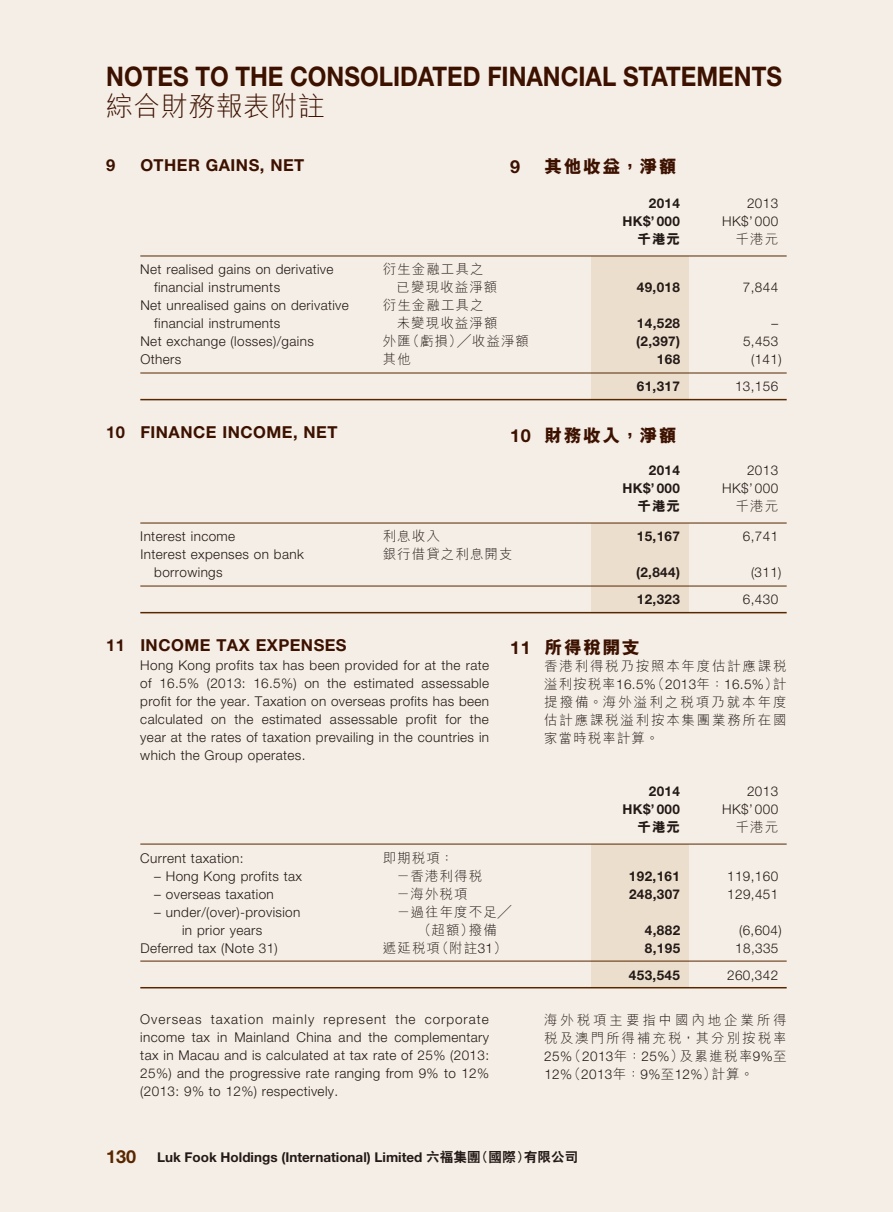
<style>
.page{position:relative;width:893px;height:1212px;background:#f5eee6}
.page>*{position:absolute;margin:0;border:0;box-sizing:border-box;transform-origin:0 0}
.t1{font:700 27px "Helvetica Neue LT Std";color:#3c1100;scale:.89 1}
.t2{font:300 27px "M Hei HK";letter-spacing:.015em;color:#3c1100}
.t3{font:800 18px "M Hei HK";letter-spacing:.08em;color:#3c1100}
.t4{font:700 18px "Helvetica Neue LT Std";color:#3c1100}
.t5{font:700 16.5px "Helvetica Neue LT Std";letter-spacing:.03em;color:#3c1100}
.t6{font:300 13.5px/18px "Helvetica Neue LT Std";letter-spacing:.03em;color:#231916;text-align:justify}
.t7{font:300 13.5px/18px "M Hei HK";letter-spacing:.08em;color:#231916;text-align:justify}
.t8{font:700 13.5px "Helvetica Neue LT Std";letter-spacing:.03em;color:#231916}
.t9{font:700 13.5px "Helvetica Neue LT Std";color:#231916}
.t10{font:300 13.5px/18px "M Hei HK";letter-spacing:.21em;color:#231916}
.t11{font:300 13.5px "M Hei HK";letter-spacing:.13em;color:#231916}
.t12{font:800 13.5px "M Hei HK";letter-spacing:.08em;color:#231916}
.s1{font-family:"Helvetica Neue LT Std"}
.s2{font-family:"Helvetica Neue LT Std";font-weight:700}
.s3{font-family:"M Hei HK"}
.s4{font-size:18px;color:#582700}
.s5{font-family:"C Hei 2 HK";font-weight:800}
</style>
<div class="page">
<div style="left:591px;top:256px;width:98px;height:142px;background:#ebdecd"></div>
<hr style="left:140px;top:256px;width:647px;height:1px;background:#582700">
<hr style="left:140px;top:373px;width:647px;height:1px;background:#582700">
<hr style="left:140px;top:399px;width:647px;height:1px;background:#582700">
<div style="left:591px;top:523px;width:98px;height:89px;background:#ebdecd"></div>
<hr style="left:140px;top:523px;width:647px;height:1px;background:#582700">
<hr style="left:140px;top:586px;width:647px;height:1px;background:#582700">
<hr style="left:140px;top:612px;width:647px;height:1px;background:#582700">
<div style="left:591px;top:844px;width:98px;height:144px;background:#ebdecd"></div>
<hr style="left:140px;top:844px;width:647px;height:1px;background:#582700">
<hr style="left:140px;top:961px;width:647px;height:1px;background:#582700">
<hr style="left:140px;top:987px;width:647px;height:1px;background:#582700">
<h1 class="t1" style="left:106px;top:60px;width:761px">NOTES TO THE CONSOLIDATED FINANCIAL STATEMENTS</h1>
<h1 class="t2" style="left:106px;top:87px;width:220px">綜合財務報表附註</h1>
<p class="t5" style="left:106px;top:155px;width:11px">9</p>
<p class="t5" style="left:140px;top:155px;width:26px">OTHER</p>
<p class="t5" style="left:206px;top:155px;width:12px">GAINS</p>
<p class="t5" style="left:260px;top:155px;width:23px">, NET</p>
<h2 class="t4" style="left:510px;top:156px;width:12px">9</h2>
<h2 class="t3" style="left:544px;top:155px;width:134px">其他收益，淨額</h2>
<p class="t8" style="left:649px;top:195px;width:33px">2014</p>
<p class="t6" style="left:747px;top:194px;width:33px">2013</p>
<p class="t8" style="left:623px;top:213px;width:59px">HK$’ 000</p>
<p class="t6" style="left:722px;top:212px;width:57px">HK$’ 000</p>
<p class="t12" style="left:637px;top:230px;width:44px">千港元</p>
<p class="t7" style="left:736px;top:230px;width:44px">千港元</p>
<p class="t6" style="left:140px;top:260px;width:195px">Net realised gains on derivative</p>
<p class="t7" style="left:383px;top:260px;width:102px">衍生金融工具之</p>
<p class="t6" style="left:154px;top:278px;width:127px">financial instruments</p>
<p class="t7" style="left:383px;top:278px;width:116px">　已變現收益淨額</p>
<p class="t8" style="left:637px;top:279px;width:45px">49,018</p>
<p class="t6" style="left:743px;top:278px;width:37px">7,844</p>
<p class="t6" style="left:140px;top:296px;width:210px">Net unrealised gains on derivative</p>
<p class="t7" style="left:383px;top:296px;width:102px">衍生金融工具之</p>
<p class="t6" style="left:154px;top:314px;width:127px">financial instruments</p>
<p class="t7" style="left:383px;top:314px;width:116px">　未變現收益淨額</p>
<p class="t8" style="left:637px;top:315px;width:45px">14,528</p>
<p class="t6" style="left:771px;top:314px;width:8px">–</p>
<p class="t6" style="left:140px;top:332px;width:175px">Net exchange (losses)/gains</p>
<p class="t7" style="left:383px;top:332px;width:148px">外匯（虧損）╱收益淨額</p>
<p class="t8" style="left:636px;top:333px;width:46px">(2,397)</p>
<p class="t6" style="left:743px;top:332px;width:37px">5,453</p>
<p class="t6" style="left:141px;top:350px;width:42px">Others</p>
<p class="t7" style="left:383px;top:350px;width:30px">其他</p>
<p class="t8" style="left:657px;top:351px;width:25px">168</p>
<p class="t6" style="left:751px;top:350px;width:32px">(141)</p>
<p class="t8" style="left:637px;top:378px;width:45px">61,317</p>
<p class="t6" style="left:735px;top:377px;width:45px">13,156</p>
<p class="t5" style="left:106px;top:422px;width:56px">10 FINANCE</p>
<p class="t5" style="left:222px;top:422px;width:13px">INCOME</p>
<p class="t5" style="left:293px;top:422px;width:23px">, NET</p>
<p class="t8" style="left:649px;top:462px;width:33px">2014</p>
<p class="t6" style="left:747px;top:461px;width:33px">2013</p>
<p class="t8" style="left:623px;top:480px;width:59px">HK$’ 000</p>
<p class="t6" style="left:722px;top:479px;width:57px">HK$’ 000</p>
<p class="t12" style="left:637px;top:497px;width:44px">千港元</p>
<p class="t7" style="left:736px;top:497px;width:44px">千港元</p>
<p class="t6" style="left:140px;top:527px;width:96px">Interest income</p>
<p class="t7" style="left:383px;top:527px;width:59px">利息收入</p>
<p class="t8" style="left:637px;top:528px;width:45px">15,167</p>
<p class="t6" style="left:743px;top:527px;width:37px">6,741</p>
<p class="t6" style="left:140px;top:545px;width:165px">Interest expenses on bank</p>
<p class="t7" style="left:383px;top:545px;width:131px">銀行借貸之利息開支</p>
<p class="t6" style="left:154px;top:563px;width:70px">borrowings</p>
<p class="t8" style="left:636px;top:564px;width:46px">(2,844)</p>
<p class="t6" style="left:751px;top:563px;width:32px">(311)</p>
<p class="t8" style="left:637px;top:591px;width:45px">12,323</p>
<p class="t6" style="left:743px;top:590px;width:37px">6,430</p>
<p class="t5" style="left:106px;top:635px;width:53px">11 INCOME</p>
<p class="t5" style="left:216px;top:635px;width:13px">TAX</p>
<p class="t5" style="left:256px;top:635px;width:13px">EXPENSES</p>
<p class="t6" style="left:140px;top:655px;width:350px">Hong Kong profits tax has been provided for at the rate of 16.5% (2013: 16.5%) on the estimated assessable profit for the year. Taxation on overseas profits has been calculated on the estimated assessable profit for the year at the rates of taxation prevailing in the countries in which the Group operates.</p>
<p class="t8" style="left:649px;top:783px;width:33px">2014</p>
<p class="t6" style="left:747px;top:782px;width:33px">2013</p>
<p class="t8" style="left:623px;top:801px;width:59px">HK$’ 000</p>
<p class="t6" style="left:722px;top:800px;width:57px">HK$’ 000</p>
<p class="t12" style="left:637px;top:818px;width:44px">千港元</p>
<p class="t7" style="left:736px;top:818px;width:44px">千港元</p>
<p class="t6" style="left:140px;top:848px;width:105px">Current taxation:</p>
<p class="t7" style="left:383px;top:848px;width:73px">即期稅項：</p>
<p class="t6" style="left:154px;top:866px;width:149px">– Hong Kong profits tax</p>
<p class="t7" style="left:383px;top:866px;width:101px">　－香港利得稅</p>
<p class="t8" style="left:629px;top:867px;width:53px">192,161</p>
<p class="t6" style="left:727px;top:866px;width:53px">119,160</p>
<p class="t6" style="left:154px;top:884px;width:121px">– overseas taxation</p>
<p class="t7" style="left:383px;top:884px;width:86px">　－海外稅項</p>
<p class="t8" style="left:629px;top:885px;width:53px">248,307</p>
<p class="t6" style="left:727px;top:884px;width:53px">129,451</p>
<p class="t6" style="left:154px;top:902px;width:148px">– under/(over)-provision</p>
<p class="t7" style="left:383px;top:902px;width:130px">　－過往年度不足╱</p>
<p class="t6" style="left:182px;top:920px;width:82px">in prior years</p>
<p class="t7" style="left:383px;top:920px;width:116px">　　　（超額）撥備</p>
<p class="t8" style="left:645px;top:921px;width:37px">4,882</p>
<p class="t6" style="left:739px;top:920px;width:44px">(6,604)</p>
<p class="t6" style="left:141px;top:938px;width:139px">Deferred tax (Note 31)</p>
<p class="t7" style="left:383px;top:938px;width:126px">遞延稅項（附註<span class="s1">31</span>）</p>
<p class="t8" style="left:645px;top:939px;width:37px">8,195</p>
<p class="t6" style="left:735px;top:938px;width:45px">18,335</p>
<p class="t8" style="left:629px;top:966px;width:53px">453,545</p>
<p class="t6" style="left:727px;top:965px;width:53px">260,342</p>
<p class="t6" style="left:140px;top:1009px;width:350px">Overseas taxation mainly represent the corporate income tax in Mainland China and the complementary tax in Macau and is calculated at tax rate of 25% (2013:<br>25%) and the progressive rate ranging from 9% to 12% (2013: 9% to 12%) respectively.</p>
<h2 class="t3" style="left:510px;top:423px;width:168px"><span class="s2">10</span> 財務收入，淨額</h2>
<h2 class="t3" style="left:510px;top:635px;width:131px"><span class="s2">11</span> 所得稅開支</h2>
<p class="t11" style="left:544px;top:656px;width:244px">香港利得稅乃按照本年度估計應課稅</p>
<p class="t6" style="left:544px;top:675px;width:244px"><span class="s3">溢利按稅率</span>16.5%<span class="s3">（</span>2013<span class="s3">年：</span>16.5%<span class="s3">）計</span></p>
<p class="t7" style="left:544px;top:692px;width:244px">提撥備。海外溢利之稅項乃就本年度估計應課稅溢利按本集團業務所在國家當時稅率計算。</p>
<p class="t10" style="left:544px;top:1011px;width:244px">海外稅項主要指中國內地企業所得稅及澳門所得補充稅，其分別按稅率</p>
<p class="t6" style="left:544px;top:1047px;width:244px">25%<span class="s3">（</span>2013<span class="s3">年：</span>25%<span class="s3">）及累進稅率</span>9%<span class="s3">至<br></span>12%<span class="s3">（</span>2013<span class="s3">年：</span>9%<span class="s3">至</span>12%<span class="s3">）計算。</span></p>
<p class="t9" style="left:106px;top:1149px;width:473px"><span class="s4">130</span> LUK FOOK HOLDINGS (INTERNATIONAL) LIMITED <span class="s5">六福集團（國際）有限公司</span></p>
</div>
